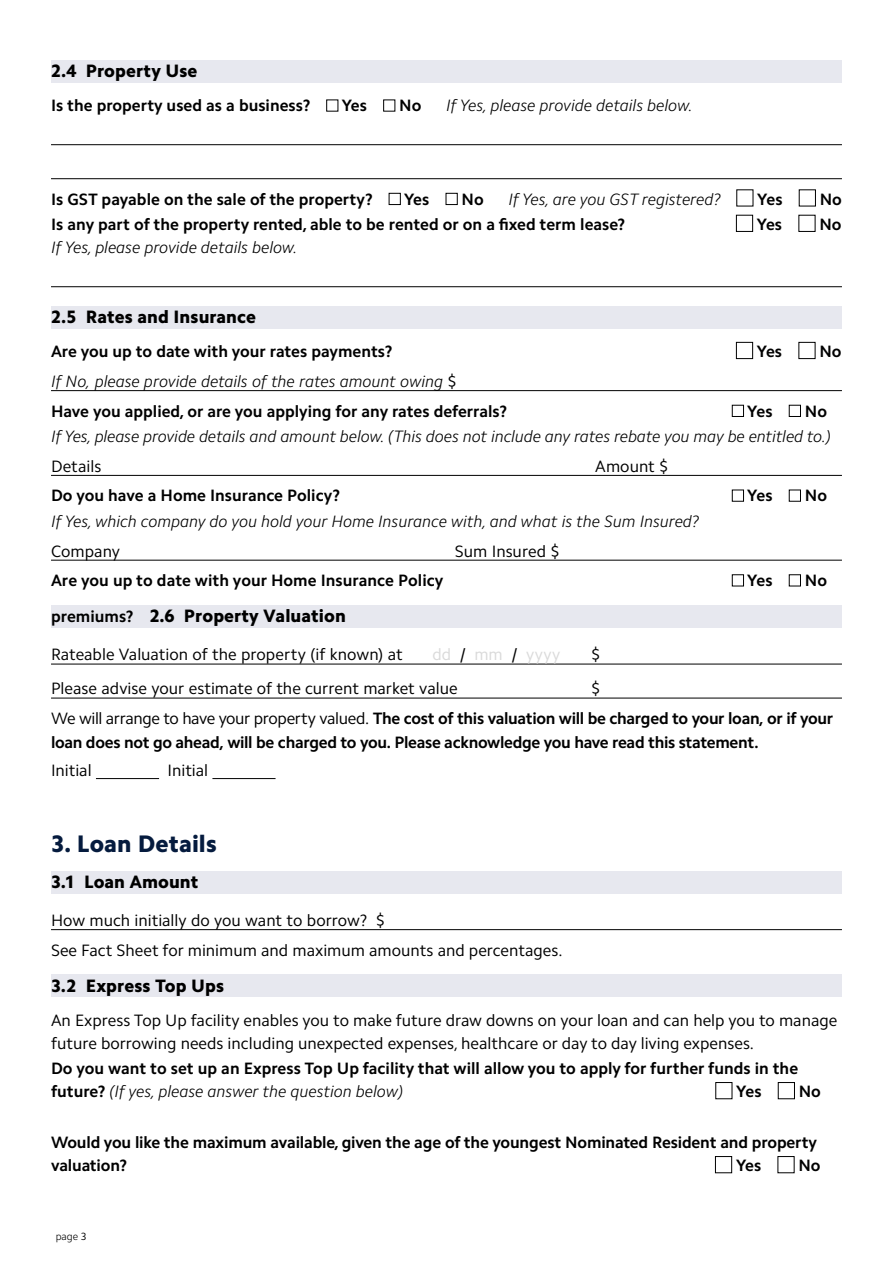
<style>
.page{position:relative;width:893px;height:1263px;background:#fff}
.page>*{position:absolute;margin:0;border:0;box-sizing:border-box;transform-origin:0 0}
.t1{font:800 24px "Camphor Pro";letter-spacing:.005em;color:#051b3e}
.t2{font:800 18px "Camphor Pro";letter-spacing:.005em;color:#000}
.t3{font:700 16.5px/23.2px "Camphor Std";color:#000}
.t4{font:16.5px/29.7px "Camphor Pro";color:#000}
.t5{font:italic 300 16.5px "Camphor Pro";color:#000}
.t6{font:700 16.5px/24px "Camphor Std";letter-spacing:-.02em;color:#000}
.t7{font:16.5px "Camphor Pro";letter-spacing:.035em;color:#dadada}
.t8{font:300 10.5px "Camphor Pro";color:#000}
.s1{font-weight:400;font-style:normal}
.s2{font-family:"Camphor Std";font-weight:700;font-size:16.5px}
.s3{color:#000}
.s4{font-family:"Camphor Pro";font-weight:400}
.s5{font-family:"Camphor Std";font-weight:700;font-style:normal}
.s6{font-weight:400}
</style>
<div class="page">
<div style="left:51px;top:61px;width:791px;height:22px;background:#e7e8ef"></div>
<hr style="left:51px;top:144px;width:791px;height:1px;background:#000">
<hr style="left:51px;top:178px;width:791px;height:1px;background:#000">
<hr style="left:51px;top:286px;width:791px;height:1px;background:#000">
<div style="left:51px;top:306px;width:791px;height:23px;background:#e7e8ef"></div>
<hr style="left:51px;top:390px;width:791px;height:1px;background:#000">
<hr style="left:51px;top:475px;width:791px;height:1px;background:#000">
<hr style="left:51px;top:560px;width:791px;height:1px;background:#000">
<div style="left:51px;top:605px;width:791px;height:23px;background:#e7e8ef"></div>
<hr style="left:51px;top:664px;width:791px;height:1px;background:#000">
<hr style="left:51px;top:698px;width:791px;height:1px;background:#000">
<hr style="left:96px;top:778px;width:63px;height:1px;background:#000">
<hr style="left:212px;top:778px;width:64px;height:1px;background:#000">
<div style="left:51px;top:871px;width:791px;height:22px;background:#e7e8ef"></div>
<hr style="left:51px;top:929px;width:791px;height:1px;background:#000">
<div style="left:51px;top:975px;width:791px;height:22px;background:#e7e8ef"></div>
<div style="left:326px;top:100px;width:12px;height:11px;border:1px solid #000"></div>
<div style="left:383px;top:100px;width:12px;height:11px;border:1px solid #000"></div>
<div style="left:389px;top:193px;width:12px;height:12px;border:1px solid #000"></div>
<div style="left:446px;top:193px;width:11px;height:12px;border:1px solid #000"></div>
<div style="left:799px;top:190px;width:17px;height:16px;border:1px solid #000"></div>
<div style="left:736px;top:215px;width:17px;height:17px;border:1px solid #000"></div>
<div style="left:799px;top:215px;width:16px;height:17px;border:1px solid #000"></div>
<div style="left:736px;top:342px;width:17px;height:17px;border:1px solid #000"></div>
<div style="left:799px;top:342px;width:16px;height:17px;border:1px solid #000"></div>
<div style="left:732px;top:405px;width:12px;height:12px;border:1px solid #000"></div>
<div style="left:789px;top:405px;width:12px;height:12px;border:1px solid #000"></div>
<div style="left:732px;top:490px;width:12px;height:11px;border:1px solid #000"></div>
<div style="left:789px;top:490px;width:12px;height:11px;border:1px solid #000"></div>
<div style="left:732px;top:575px;width:12px;height:11px;border:1px solid #000"></div>
<div style="left:789px;top:575px;width:12px;height:11px;border:1px solid #000"></div>
<div style="left:716px;top:1082px;width:16px;height:17px;border:1px solid #000"></div>
<div style="left:778px;top:1082px;width:17px;height:17px;border:1px solid #000"></div>
<div style="left:715px;top:1156px;width:17px;height:17px;border:1px solid #000"></div>
<div style="left:778px;top:1156px;width:16px;height:17px;border:1px solid #000"></div>
<p class="t2" style="left:51px;top:61px;width:148px">2.4 Property Use</p>
<p class="t3" style="left:51px;top:94px;width:261px">Is the property used as a business?</p>
<p class="t3" style="left:342px;top:94px;width:27px">Yes</p>
<p class="t3" style="left:399px;top:94px;width:24px">No</p>
<p class="t5" style="left:446px;top:96px;width:248px">If Yes, please provide details below.</p>
<p class="t3" style="left:51px;top:187px;width:323px">Is GST payable on the sale of the property?</p>
<p class="t3" style="left:404px;top:187px;width:27px">Yes</p>
<p class="t3" style="left:462px;top:187px;width:24px">No</p>
<p class="t5" style="left:508px;top:189px;width:214px">If Yes, are you GST registered?</p>
<p class="t3" style="left:757px;top:187px;width:27px">Yes</p>
<p class="t3" style="left:820px;top:187px;width:24px">No</p>
<p class="t3" style="left:51px;top:213px;width:576px">Is any part of the property rented, able to be rented or on a fixed term lease?</p>
<p class="t3" style="left:757px;top:213px;width:27px">Yes</p>
<p class="t3" style="left:819px;top:213px;width:24px">No</p>
<p class="t5" style="left:51px;top:238px;width:248px">If Yes, please provide details below.</p>
<p class="t2" style="left:51px;top:306px;width:206px">2.5 Rates and Insurance</p>
<p class="t3" style="left:51px;top:340px;width:343px">Are you up to date with your rates payments?</p>
<p class="t3" style="left:757px;top:340px;width:27px">Yes</p>
<p class="t3" style="left:819px;top:340px;width:24px">No</p>
<p class="t5" style="left:51px;top:372px;width:407px">If No, please provide details of the rates amount owing <span class="s1">$</span></p>
<p class="t3" style="left:51px;top:399px;width:458px">Have you applied, or are you applying for any rates deferrals?</p>
<p class="t3" style="left:747px;top:399px;width:27px">Yes</p>
<p class="t3" style="left:805px;top:399px;width:24px">No</p>
<p class="t5" style="left:51px;top:427px;width:781px">If Yes, please provide details and amount below. (This does not include any rates rebate you may be entitled to.)</p>
<p class="t4" style="left:51px;top:451px;width:52px">Details</p>
<p class="t4" style="left:595px;top:451px;width:75px">Amount $</p>
<p class="t3" style="left:51px;top:484px;width:291px">Do you have a Home Insurance Policy?</p>
<p class="t3" style="left:747px;top:484px;width:27px">Yes</p>
<p class="t3" style="left:805px;top:484px;width:24px">No</p>
<p class="t5" style="left:51px;top:511px;width:650px">If Yes, which company do you hold your Home Insurance with, and what is the Sum Insured?</p>
<p class="t4" style="left:51px;top:536px;width:70px">Company</p>
<p class="t4" style="left:455px;top:536px;width:106px">Sum Insured $</p>
<p class="t3" style="left:51px;top:569px;width:394px">Are you up to date with your Home Insurance Policy</p>
<p class="t3" style="left:747px;top:569px;width:27px">Yes</p>
<p class="t3" style="left:805px;top:569px;width:24px">No</p>
<p class="t2" style="left:51px;top:605px;width:296px"><span class="s2">premiums?</span> 2.6 Property Valuation</p>
<p class="t4" style="left:51px;top:640px;width:353px">Rateable Valuation of the property (if known) at</p>
<p class="t7" style="left:432px;top:645px;width:130px">dd <span class="s3">/</span> mm <span class="s3">/</span> yyyy</p>
<p class="t4" style="left:591px;top:640px;width:11px">$</p>
<p class="t4" style="left:51px;top:674px;width:408px">Please advise your estimate of the current market value</p>
<p class="t4" style="left:591px;top:674px;width:11px">$</p>
<p class="t6" style="left:51px;top:706px;width:784px"><span class="s4">We will arrange to have your property valued.</span> The cost of this valuation will be charged to your loan, or if your loan does not go ahead, will be charged to you. Please acknowledge you have read this statement.</p>
<p class="t4" style="left:51px;top:755px;width:42px">Initial</p>
<p class="t4" style="left:167px;top:755px;width:42px">Initial</p>
<h1 class="t1" style="left:51px;top:829px;width:167px">3. Loan Details</h1>
<p class="t2" style="left:51px;top:871px;width:149px">3.1 Loan Amount</p>
<p class="t4" style="left:51px;top:905px;width:513px">How much initially do you want to borrow? $<br>See Fact Sheet for minimum and maximum amounts and percentages.</p>
<p class="t2" style="left:51px;top:975px;width:175px">3.2 Express Top Ups</p>
<p class="t4" style="left:51px;top:1008px;width:788px;line-height:23.2px">An Express Top Up facility enables you to make future draw downs on your loan and can help you to manage future borrowing needs including unexpected expenses, healthcare or day to day living expenses.</p>
<p class="t3" style="left:51px;top:1057px;width:749px">Do you want to set up an Express Top Up facility that will allow you to apply for further funds in the</p>
<p class="t5" style="left:51px;top:1082px;width:354px"><span class="s5">future?</span> (If yes, please answer the question below)</p>
<p class="t3" style="left:736px;top:1080px;width:27px">Yes</p>
<p class="t3" style="left:799px;top:1080px;width:24px">No</p>
<p class="t3" style="left:51px;top:1131px;width:767px">Would you like the maximum available, given the age of the youngest Nominated Resident and property valuation?</p>
<p class="t3" style="left:736px;top:1154px;width:27px">Yes</p>
<p class="t3" style="left:798px;top:1154px;width:24px">No</p>
<p class="t8" style="left:56px;top:1230px;width:32px">page <span class="s6">3</span></p>
</div>
